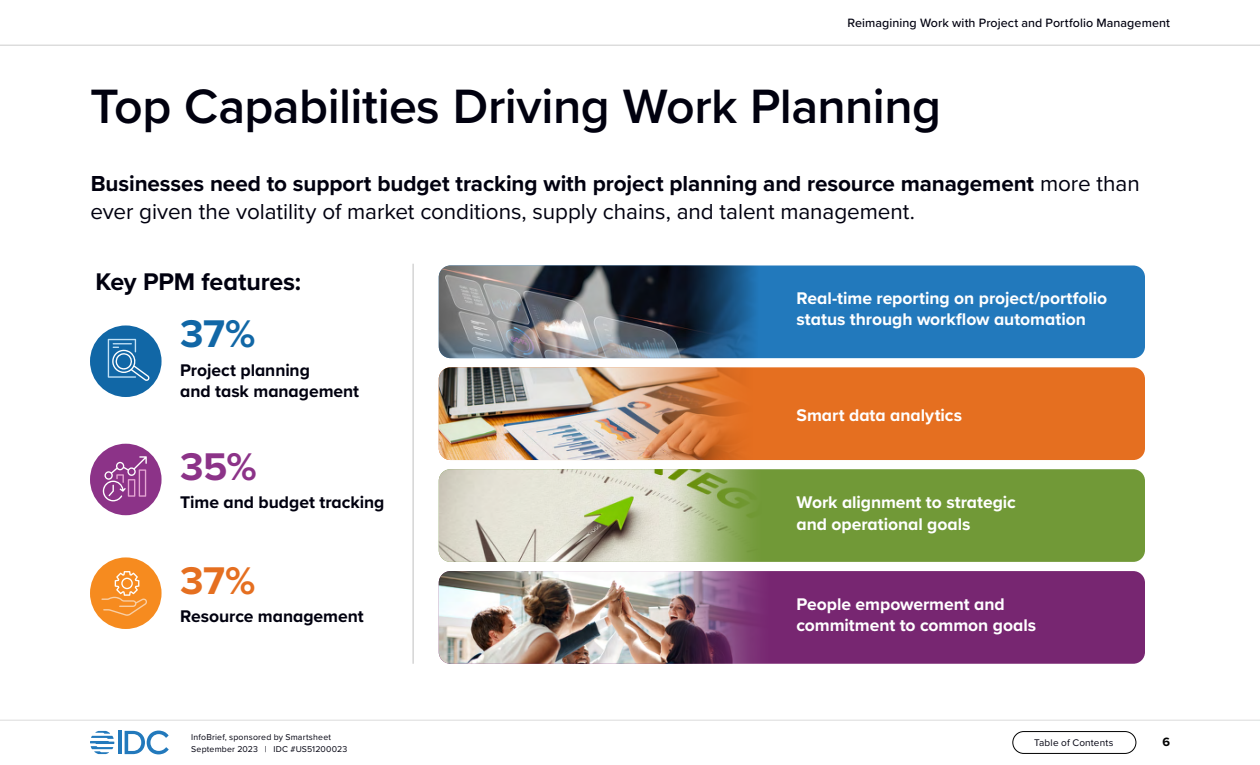
<style>
.page{position:relative;width:1260px;height:765px;background:#fff}
.page>*{position:absolute;margin:0;border:0;box-sizing:border-box;transform-origin:0 0}
.t1{font:600 50px "Proxima Nova";letter-spacing:-.01em;color:#01010f}
.t2{font:700 40px "Proxima Nova";color:#1167a6}
.t3{font:700 40px "Proxima Nova";color:#8c3388}
.t4{font:700 40px "Proxima Nova";color:#e56f20}
.t5{font:700 25px "Proxima Nova";letter-spacing:-.005em;color:#01010f}
.t6{font:22.5px/27.5px "Proxima Nova";letter-spacing:-.005em;color:#01010f}
.t7{font:700 17.5px/21.2px "Proxima Nova";letter-spacing:-.005em;color:#fff}
.t8{font:700 17.5px/21.2px "Proxima Nova";letter-spacing:-.005em;color:#01010f}
.t9{font:500 12.5px "Proxima Nova";letter-spacing:.005em;color:#01010f}
.t10{font:700 12.5px "Proxima Nova";color:#000}
.t11{font:10px "Proxima Nova";letter-spacing:.015em;color:#01010f}
.t12{font:8.75px/12.5px "Proxima Nova";letter-spacing:.02em;color:#01010f}
.s1{font-weight:700}
</style>
<div class="page">
<hr style="left:0;top:720px;width:1260px;height:1px;background:#dbdbdb">
<hr style="left:118px;top:731px;width:4px;height:23px;background:#2279bc">
<svg style="left:125px;top:731px;width:44px;height:23px"></svg>
<svg style="left:90px;top:731px;width:24px;height:23px"></svg>
<div style="left:1013px;top:731px;width:123px;height:23px;border:1px solid #000;border-radius:11px"></div>
<hr style="left:0;top:45px;width:1260px;height:1px;background:#ccc">
<hr style="left:412px;top:264px;width:2px;height:400px;background:#ccc">
<div style="left:90px;top:325px;width:72px;height:72px;background:#1167a6;border-radius:50%"></div>
<div style="left:90px;top:444px;width:72px;height:71px;background:#8c3388;border-radius:50%"></div>
<div style="left:90px;top:557px;width:72px;height:72px;background:#f68b1f;border-radius:50%"></div>
<svg style="left:108px;top:339px;width:42px;height:42px"></svg>
<svg style="left:103px;top:456px;width:44px;height:45px"></svg>
<svg style="left:101px;top:571px;width:46px;height:45px"></svg>
<div style="left:439px;top:266px;width:706px;height:92px;background:#2279bc;border-radius:12px"></div>
<img style="left:439px;top:265px;width:320px;height:93px">
<div style="left:439px;top:469px;width:706px;height:93px;background:#719937;border-radius:12px"></div>
<img style="left:439px;top:469px;width:369px;height:93px">
<div style="left:439px;top:571px;width:706px;height:93px;background:#772671;border-radius:12px"></div>
<img style="left:439px;top:571px;width:459px;height:93px">
<div style="left:439px;top:367px;width:706px;height:93px;background:#e56f20;border-radius:12px"></div>
<img style="left:439px;top:367px;width:318px;height:93px">
<p class="t9" style="left:847px;top:14px;width:324px">Reimagining Work with Project and Portfolio Management</p>
<h1 class="t1" style="left:90px;top:69px;width:853px">Top Capabilities Driving Work Planning</h1>
<p class="t6" style="left:90px;top:169px;width:1051px"><span class="s1">Businesses need to support budget tracking with project planning and resource management</span> more than ever given the volatility of market conditions, supply chains, and talent management.</p>
<h3 class="t5" style="left:95px;top:263px;width:207px">Key PPM features:</h3>
<h2 class="t2" style="left:180px;top:304px;width:77px">37%</h2>
<p class="t8" style="left:180px;top:359px;width:180px">Project planning<br>and task management</p>
<h2 class="t3" style="left:180px;top:437px;width:78px">35%</h2>
<p class="t8" style="left:180px;top:492px;width:206px">Time and budget tracking</p>
<h2 class="t4" style="left:180px;top:551px;width:77px">37%</h2>
<p class="t8" style="left:180px;top:605px;width:185px">Resource management</p>
<p class="t12" style="left:191px;top:730px;width:158px">InfoBrief, sponsored by Smartsheet<br>September 2023 | IDC #US51200023</p>
<p class="t7" style="left:797px;top:287px;width:312px">Real-time reporting on project/portfolio status through workflow automation</p>
<p class="t7" style="left:797px;top:405px;width:167px">Smart data analytics</p>
<p class="t7" style="left:797px;top:492px;width:221px">Work alignment to strategic and operational goals</p>
<p class="t7" style="left:797px;top:593px;width:241px">People empowerment and commitment to common goals</p>
<p class="t11" style="left:1034px;top:735px;width:81px">Table of Contents</p>
<p class="t10" style="left:1162px;top:733px;width:9px">6</p>
</div>
